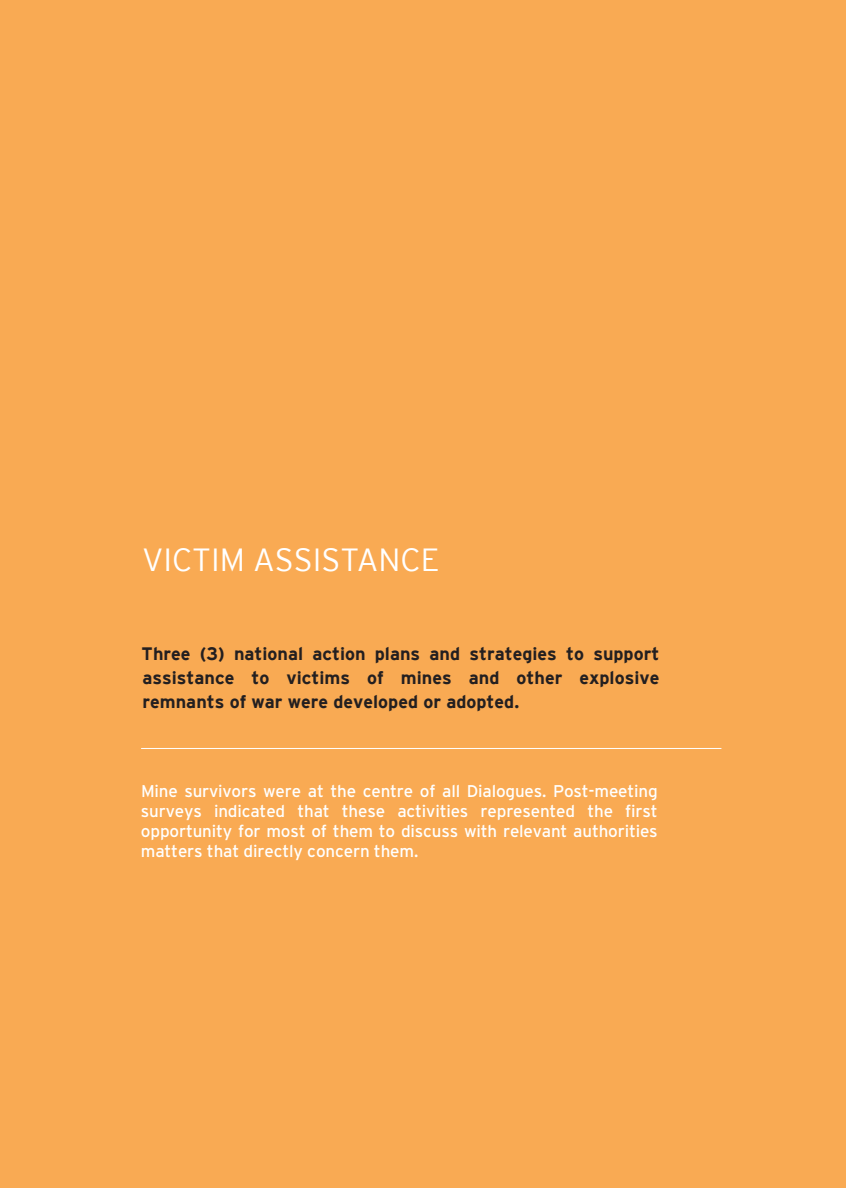
<style>
.page{position:relative;width:846px;height:1188px;background:#f9aa53}
.page>*{position:absolute;margin:0;border:0;box-sizing:border-box;transform-origin:0 0}
.t1{font:300 32px "Interstate";color:#fff}
.t2{font:700 18px/24px "Interstate";color:#231f20;text-align:justify}
.t3{font:17px/20px "Interstate";letter-spacing:-.01em;color:#fff;text-align:justify}
</style>
<div class="page">
<hr style="left:141px;top:748px;width:580px;height:1px;background:#fff">
<h1 class="t1" style="left:142px;top:542px;width:299px">VICTIM ASSISTANCE</h1>
<p class="t2" style="left:142px;top:642px;width:519px">Three (3) national action plans and strategies to support assistance to victims of mines and other explosive remnants of war were developed or adopted.</p>
<p class="t3" style="left:141px;top:781px;width:518px">Mine survivors were at the centre of all Dialogues. Post-meeting surveys indicated that these activities represented the first opportunity for most of them to discuss with relevant authorities matters that directly concern them.</p>
</div>
